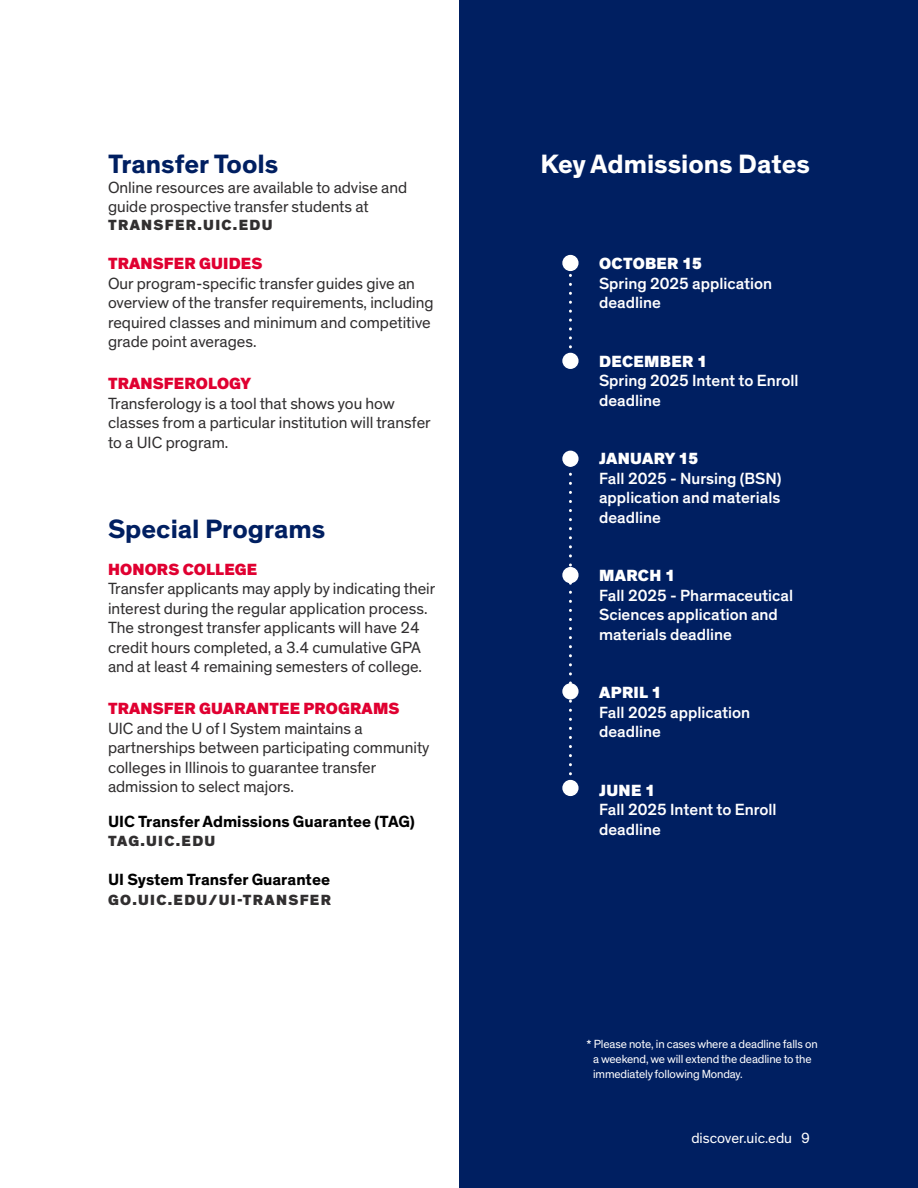
<style>
.page{position:relative;width:918px;height:1188px;background:#fff}
.page>*{position:absolute;margin:0;border:0;box-sizing:border-box;transform-origin:0 0}
.t1{font:700 27px "Theinhardt";color:#001f61}
.t2{font:700 27px "Theinhardt";color:#fff}
.t3{font:16.5px/19.5px "Theinhardt";color:#312f30}
.t4{font:500 16.5px/19.5px "Theinhardt";color:#fff}
.t5{font:900 16.5px "Theinhardt";letter-spacing:.01em;color:#e00031}
.t6{font:700 16.5px "Theinhardt";color:#000}
.t7{font:900 16.5px "Theinhardt";letter-spacing:.02em;color:#fff}
.t8{font:900 15px "Theinhardt";letter-spacing:.09em;color:#312f30}
.t9{font:15px "Theinhardt";color:#fff}
.t10{font:12px "Theinhardt";letter-spacing:-.01em;color:#fff}
</style>
<div class="page">
<div style="left:459px;top:0;width:459px;height:1188px;background:#001f61"></div>
<svg style="left:569px;top:472px;width:3px;height:308px"></svg>
<div style="left:563px;top:256px;width:15px;height:14px;background:#fff;border-radius:50%"></div>
<div style="left:562px;top:255px;width:17px;height:16px;border:2px solid #fff;border-radius:50%"></div>
<div style="left:563px;top:354px;width:15px;height:14px;background:#fff;border-radius:50%"></div>
<div style="left:562px;top:353px;width:17px;height:16px;border:2px solid #fff;border-radius:50%"></div>
<div style="left:563px;top:568px;width:15px;height:14px;background:#fff;border-radius:50%"></div>
<div style="left:562px;top:567px;width:17px;height:16px;border:2px solid #fff;border-radius:50%"></div>
<div style="left:563px;top:684px;width:15px;height:15px;background:#fff;border-radius:50%"></div>
<div style="left:562px;top:683px;width:17px;height:16px;border:2px solid #fff;border-radius:50%"></div>
<div style="left:563px;top:781px;width:15px;height:14px;background:#fff;border-radius:50%"></div>
<div style="left:562px;top:780px;width:17px;height:16px;border:2px solid #fff;border-radius:50%"></div>
<div style="left:563px;top:451px;width:15px;height:15px;background:#fff;border-radius:50%"></div>
<div style="left:562px;top:451px;width:17px;height:16px;border:2px solid #fff;border-radius:50%"></div>
<svg style="left:569px;top:268px;width:3px;height:88px"></svg>
<p class="t1" style="left:108px;top:147px;width:172px">Transfer Tools</p>
<p class="t3" style="left:108px;top:178px;width:301px">Online resources are available to advise and guide prospective transfer students at</p>
<p class="t8" style="left:108px;top:216px;width:166px">TRANSFER.UIC.EDU</p>
<p class="t5" style="left:108px;top:254px;width:156px">TRANSFER GUIDES</p>
<p class="t3" style="left:108px;top:274px;width:327px">Our program-specific transfer guides give an overview of the transfer requirements, including required classes and minimum and competitive grade point averages.</p>
<p class="t5" style="left:108px;top:374px;width:145px">TRANSFEROLOGY</p>
<p class="t3" style="left:108px;top:394px;width:324px">Transferology is a tool that shows you how classes from a particular institution will transfer to a UIC program.</p>
<p class="t1" style="left:108px;top:512px;width:219px">Special Programs</p>
<p class="t5" style="left:108px;top:559px;width:151px">HONORS COLLEGE</p>
<p class="t3" style="left:108px;top:579px;width:329px">Transfer applicants may apply by indicating their interest during the regular application process.<br>The strongest transfer applicants will have 24 credit hours completed, a 3.4 cumulative GPA and at least 4 remaining semesters of college.</p>
<p class="t5" style="left:108px;top:698px;width:293px">TRANSFER GUARANTEE PROGRAMS</p>
<p class="t3" style="left:108px;top:719px;width:323px">UIC and the U of I System maintains a partnerships between participating community colleges in Illinois to guarantee transfer admission to select majors.</p>
<p class="t6" style="left:108px;top:811px;width:309px">UIC Transfer Admissions Guarantee (TAG)</p>
<p class="t8" style="left:108px;top:832px;width:109px">TAG.UIC.EDU</p>
<p class="t6" style="left:108px;top:870px;width:224px">UI System Transfer Guarantee</p>
<p class="t8" style="left:108px;top:890px;width:224px">GO.UIC.EDU/UI-TRANSFER</p>
<p class="t2" style="left:540px;top:147px;width:271px">Key Admissions Dates</p>
<p class="t7" style="left:599px;top:253px;width:104px">OCTOBER 15</p>
<p class="t4" style="left:599px;top:274px;width:175px">Spring 2025 application deadline</p>
<p class="t7" style="left:599px;top:351px;width:109px">DECEMBER 1</p>
<p class="t4" style="left:599px;top:371px;width:201px">Spring 2025 Intent to Enroll deadline</p>
<p class="t7" style="left:599px;top:448px;width:100px">JANUARY 15</p>
<p class="t4" style="left:599px;top:469px;width:184px;text-align:justify">Fall 2025 - Nursing (BSN) application and materials deadline</p>
<p class="t7" style="left:599px;top:565px;width:77px">MARCH 1</p>
<p class="t4" style="left:599px;top:586px;width:196px">Fall 2025 - Pharmaceutical<br>Sciences application and materials deadline</p>
<p class="t7" style="left:599px;top:682px;width:64px">APRIL 1</p>
<p class="t4" style="left:599px;top:703px;width:153px">Fall 2025 application deadline</p>
<p class="t7" style="left:599px;top:780px;width:57px">JUNE 1</p>
<p class="t4" style="left:599px;top:800px;width:179px">Fall 2025 Intent to Enroll deadline</p>
<p class="t10" style="left:586px;top:1037px;width:233px">* Please note, in cases where a deadline falls on</p>
<p class="t10" style="left:593px;top:1052px;width:220px">a weekend, we will extend the deadline to the</p>
<p class="t10" style="left:593px;top:1067px;width:151px">immediately following Monday.</p>
<p class="t9" style="left:691px;top:1129px;width:120px">discover.uic.edu 9</p>
</div>
